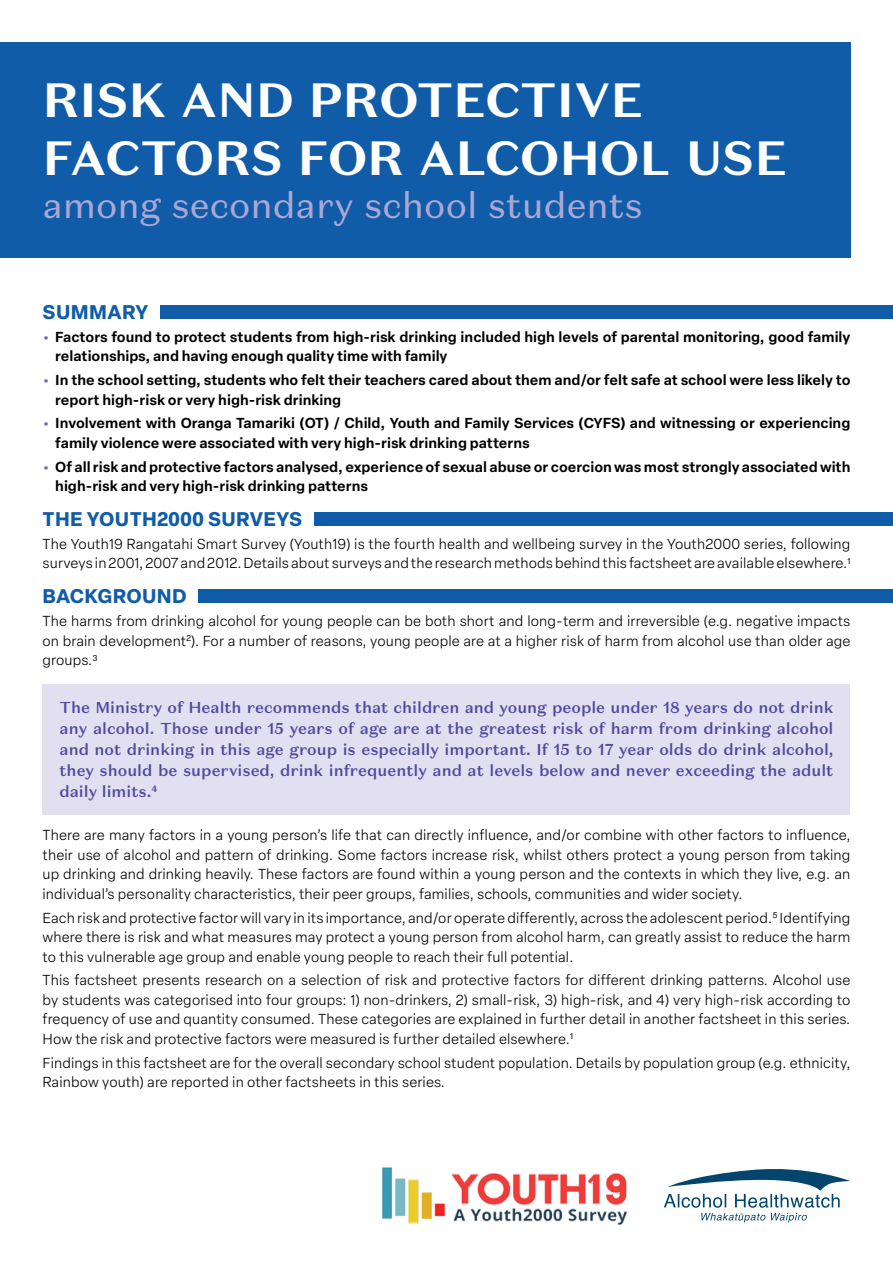
<style>
.page{position:relative;width:893px;height:1263px;background:#fff}
.page>*{position:absolute;margin:0;border:0;box-sizing:border-box;transform-origin:0 0}
.Heading{font:700 48px/57.6px "Domaine Sans Text";color:#fff}
.Heading-2{font:36px "Domaine Sans Text";color:#aba7d3}
.sub_heading{font:700 19.5px "Elza Text";letter-spacing:.02em;color:#105ca9}
.Pull_quote_box{font:500 15.75px/21px "Domaine Sans Text";color:#4f4a9f;text-align:justify}
.Body{font:300 14.25px/19.5px "Elza Text";letter-spacing:.01em;color:#000;text-align:justify}
.t1{font:600 14.25px/19.5px "Elza Text";color:#000}
.s1{font-weight:700;color:#6c69b0}
</style>
<div class="page">
<svg style="left:664px;top:1169px;width:186px;height:53px"></svg>
<img style="left:382px;top:1167px;width:245px;height:58px">
<div style="left:43px;top:684px;width:807px;height:130px;background:#e1dff0"></div>
<div style="left:160px;top:305px;width:733px;height:14px;background:#105ca9"></div>
<div style="left:314px;top:512px;width:579px;height:14px;background:#105ca9"></div>
<div style="left:199px;top:589px;width:694px;height:14px;background:#105ca9"></div>
<div style="left:0;top:43px;width:850px;height:215px;background:#105ca9"></div>
<p class="Heading" style="left:43px;top:72px;width:746px">RISK AND PROTECTIVE<br>FACTORS FOR ALCOHOL USE</p>
<p class="Heading-2" style="left:43px;top:183px;width:602px">among secondary school students</p>
<p class="sub_heading" style="left:43px;top:297px;width:107px">SUMMARY</p>
<p class="t1" style="left:55px;top:326px;width:797px;text-indent:-13px"><span class="s1">•</span> Factors found to protect students from high-risk drinking included high levels of parental monitoring, good family relationships, and having enough quality time with family</p>
<p class="t1" style="left:55px;top:370px;width:797px;text-indent:-13px"><span class="s1">•</span> In the school setting, students who felt their teachers cared about them and/or felt safe at school were less likely to report high-risk or very high-risk drinking</p>
<p class="t1" style="left:55px;top:413px;width:797px;text-indent:-13px"><span class="s1">•</span> Involvement with Oranga Tamariki (OT) / Child, Youth and Family Services (CYFS) and witnessing or experiencing family violence were associated with very high-risk drinking patterns</p>
<p class="t1" style="left:55px;top:456px;width:797px;text-indent:-13px"><span class="s1">•</span> Of all risk and protective factors analysed, experience of sexual abuse or coercion was most strongly associated with high-risk and very high-risk drinking patterns</p>
<p class="sub_heading" style="left:43px;top:504px;width:261px">THE YOUTH2000 SURVEYS</p>
<p class="Body" style="left:43px;top:533px;width:809px">The Youth19 Rangatahi Smart Survey (Youth19) is the fourth health and wellbeing survey in the Youth2000 series, following surveys in 2001, 2007 and 2012. Details about surveys and the research methods behind this factsheet are available elsewhere.<sup>1</sup></p>
<p class="sub_heading" style="left:43px;top:581px;width:146px">BACKGROUND</p>
<p class="Body" style="left:43px;top:611px;width:809px">The harms from drinking alcohol for young people can be both short and long-term and irreversible (e.g. negative impacts on brain development<sup>2</sup>). For a number of reasons, young people are at a higher risk of harm from alcohol use than older age groups.<sup>3</sup></p>
<p class="Pull_quote_box" style="left:60px;top:697px;width:775px">The Ministry of Health recommends that children and young people under 18 years do not drink any alcohol. Those under 15 years of age are at the greatest risk of harm from drinking alcohol and not drinking in this age group is especially important. If 15 to 17 year olds do drink alcohol, they should be supervised, drink infrequently and at levels below and never exceeding the adult daily limits.<sup>4</sup></p>
<p class="Body" style="left:43px;top:825px;width:809px">There are many factors in a young person’s life that can directly influence, and/or combine with other factors to influence, their use of alcohol and pattern of drinking. Some factors increase risk, whilst others protect a young person from taking up drinking and drinking heavily. These factors are found within a young person and the contexts in which they live, e.g. an individual’s personality characteristics, their peer groups, families, schools, communities and wider society.</p>
<p class="Body" style="left:43px;top:907px;width:809px">Each risk and protective factor will vary in its importance, and/or operate differently, across the adolescent period.<sup>5</sup> Identifying where there is risk and what measures may protect a young person from alcohol harm, can greatly assist to reduce the harm to this vulnerable age group and enable young people to reach their full potential.</p>
<p class="Body" style="left:43px;top:970px;width:809px">This factsheet presents research on a selection of risk and protective factors for different drinking patterns. Alcohol use by students was categorised into four groups: 1) non-drinkers, 2) small-risk, 3) high-risk, and 4) very high-risk according to frequency of use and quantity consumed. These categories are explained in further detail in another factsheet in this series.<br>How the risk and protective factors were measured is further detailed elsewhere.<sup>1</sup></p>
<p class="Body" style="left:43px;top:1052px;width:809px">Findings in this factsheet are for the overall secondary school student population. Details by population group (e.g. ethnicity,<br>Rainbow youth) are reported in other factsheets in this series.</p>
</div>
